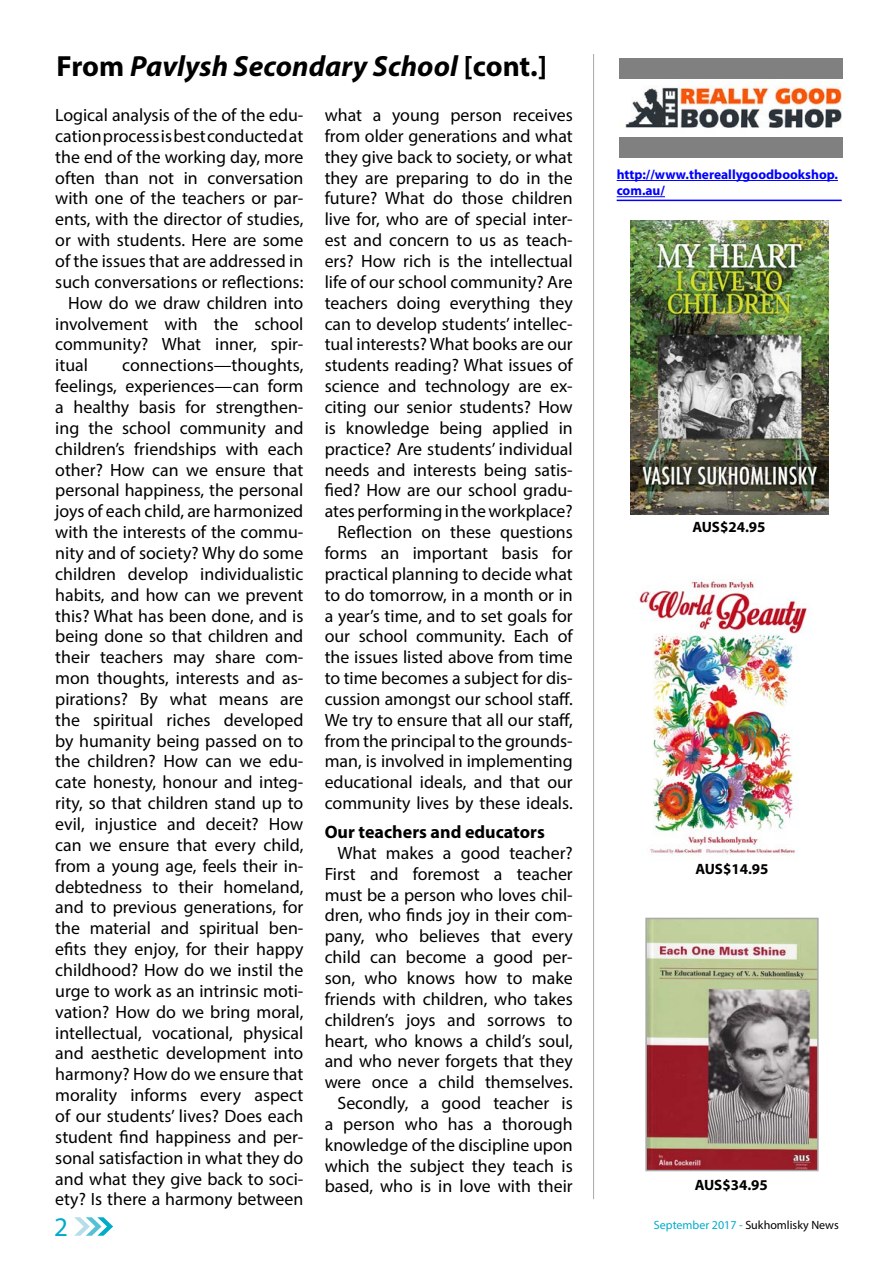
<style>
.page{position:relative;width:893px;height:1263px;background:#fff}
.page>*{position:absolute;margin:0;border:0;box-sizing:border-box;transform-origin:0 0}
._02_Article_Title{font:italic 700 29.25px "Myriad Pro";color:#000}
.t1{font:27px "Myriad Pro";color:#00acc8}
._01a_SubHeadline{font:700 18px "Myriad Pro";color:#000}
.t2{font:17.85px/20.9px "Myriad Pro";color:#000;text-align:justify}
.TOC_entry{font:700 15px "Myriad Pro";color:#000}
.t3{font:700 13.5px/16.2px "Myriad Pro";color:#00f}
.t4{font:12px "Myriad Pro";color:#000}
.s1{font-style:normal}
.s2{color:#00acc8}
</style>
<div class="page">
<svg style="left:74px;top:1217px;width:39px;height:19px"></svg>
<img style="left:639px;top:576px;width:170px;height:280px">
<hr style="left:593px;top:54px;width:1px;height:1145px;background:#a7a9ac">
<div style="left:620px;top:58px;width:223px;height:100px;background:#808080"></div>
<img style="left:620px;top:80px;width:223px;height:57px">
<img style="left:648px;top:921px;width:168px;height:247px">
<div style="left:645px;top:918px;width:174px;height:253px;border:2px solid #a7a9ac"></div>
<hr style="left:617px;top:180px;width:221px;height:1px;background:#00f">
<hr style="left:617px;top:200px;width:225px;height:1px;background:#00f">
<hr style="left:617px;top:196px;width:48px;height:1px;background:#00f">
<img style="left:630px;top:221px;width:198px;height:294px">
<p class="_02_Article_Title" style="left:57px;top:47px;width:492px"><span class="s1">From</span> Pavlysh Secondary School <span class="s1">[cont.]</span></p>
<p class="t2" style="left:55px;top:104px;width:250px">Logical analysis of the of the edu&shy;cation process is best conducted at the end of the working day, more often than not in conversation with one of the teachers or par&shy;ents, with the director of studies, or with students. Here are some of the issues that are addressed in such conversations or reflections:</p>
<p class="t2" style="left:55px;top:292px;width:250px;text-indent:13px">How do we draw children into involvement with the school community? What inner, spir&shy;itual</p>
<p class="t2" style="left:55px;top:355px;width:250px;text-indent:67px">connections—thoughts, feelings, experiences—can form a healthy basis for strengthen&shy;ing the school community and children’s friendships with each other? How can we ensure that personal happiness, the personal joys of each child, are harmonized with the interests of the commu&shy;nity and of society? Why do some children develop individualistic habits, and how can we prevent this? What has been done, and is being done so that children and their teachers may share com&shy;mon thoughts, interests and as&shy;pirations? By what means are the spiritual riches developed by humanity being passed on to the children? How can we edu&shy;cate honesty, honour and integ&shy;rity, so that children stand up to evil, injustice and deceit? How can we ensure that every child, from a young age, feels their in&shy;debtedness to their homeland, and to previous generations, for the material and spiritual ben&shy;efits they enjoy, for their happy childhood? How do we instil the urge to work as an intrinsic moti&shy;vation? How do we bring moral, intellectual, vocational, physical and aesthetic development into harmony? How do we ensure that morality informs every aspect of our students’ lives? Does each student find happiness and per&shy;sonal satisfaction in what they do and what they give back to soci&shy;ety? Is there a harmony between</p>
<p class="t2" style="left:325px;top:104px;width:250px">what a young person receives from older generations and what they give back to society, or what they are preparing to do in the future? What do those children live for, who are of special inter&shy;est and concern to us as teach&shy;ers? How rich is the intellectual life of our school community? Are teachers doing everything they can to develop students’ intellec&shy;tual interests? What books are our students reading? What issues of science and technology are ex&shy;citing our senior students? How is knowledge being applied in practice? Are students’ individual needs and interests being satis&shy;fied? How are our school gradu&shy;ates performing in the workplace?</p>
<p class="t2" style="left:325px;top:521px;width:250px;text-indent:13px">Reflection on these questions forms an important basis for practical planning to decide what to do tomorrow, in a month or in a year’s time, and to set goals for our school community. Each of the issues listed above from time to time becomes a subject for dis&shy;cussion amongst our school staff.<br>We try to ensure that all our staff, from the principal to the grounds&shy;man, is involved in implementing educational ideals, and that our community lives by these ideals.</p>
<p class="_01a_SubHeadline" style="left:325px;top:820px;width:222px">Our teachers and educators</p>
<p class="t2" style="left:325px;top:842px;width:250px;text-indent:13px">What makes a good teacher?<br>First and foremost a teacher must be a person who loves chil&shy;dren, who finds joy in their com&shy;pany, who believes that every child can become a good per&shy;son, who knows how to make friends with children, who takes children’s joys and sorrows to heart, who knows a child’s soul, and who never forgets that they were once a child themselves.</p>
<p class="t2" style="left:325px;top:1092px;width:250px;text-indent:13px">Secondly, a good teacher is a person who has a thorough knowledge of the discipline upon which the subject they teach is based, who is in love with their</p>
<p class="t3" style="left:617px;top:166px;width:223px">http://www.thereallygoodbookshop. com.au/</p>
<p class="TOC_entry" style="left:692px;top:517px;width:75px">AUS$24.95</p>
<p class="TOC_entry" style="left:695px;top:859px;width:75px">AUS$14.95</p>
<p class="TOC_entry" style="left:695px;top:1175px;width:75px">AUS$34.95</p>
<p class="t1" style="left:54px;top:1210px;width:15px">2</p>
<p class="t4" style="left:654px;top:1218px;width:186px"><span class="s2">September 2017 -</span> Sukhomlisky News</p>
</div>
